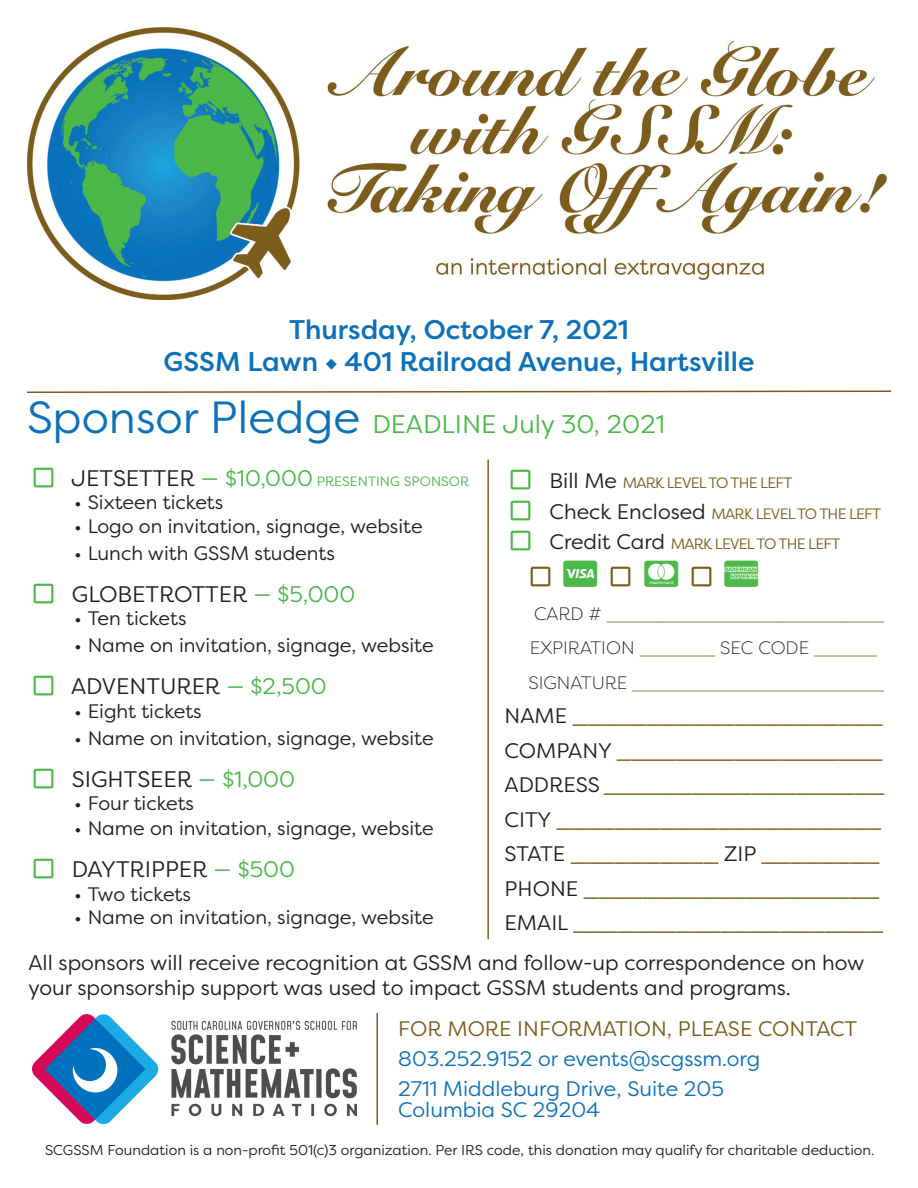
<style>
.page{position:relative;width:918px;height:1188px;background:#fff}
.page>*{position:absolute;margin:0;border:0;box-sizing:border-box;transform-origin:0 0}
.t1{font:500 27px "Filson Pro";color:#0d71b9}
.t2{font:25.5px "Filson Pro";color:#4bb848}
.t3{font:22.5px "Filson Pro";color:#231f20}
.t4{font:21px "Filson Pro";color:#7c5c1b}
.t5{font:21px/25.2px "Filson Pro";color:#231f20}
.t6{font:21px "Filson Pro";color:#0d71b9}
.t7{font:19.5px "Filson Pro";color:#231f20}
.t8{font:300 18px "Filson Pro";color:#7c5c1b}
.t9{font:300 18px "Filson Pro";color:#231f20}
.t10{font:15px "Filson Pro";letter-spacing:-.05em;color:#7c5c1b}
.t11{font:14.25px "Filson Pro";color:#231f20}
.t12{font:13.5px "Filson Pro";color:#4bb848}
.s1{font-family:"Minion Pro";font-weight:400}
.s2{font-size:45px;color:#0d71b9}
.s3{font-size:22.5px;color:#231f20}
.s4{font-size:22.5px}
.s5{color:#4bb848}
.s6{font-size:21px;color:#231f20}
.s7{color:#231f20}
.s8{color:#7c5c1b}
</style>
<div class="page">
<img style="left:32px;top:1014px;width:324px;height:110px">
<svg style="left:27px;top:390px;width:864px;height:3px"></svg>
<hr style="left:487px;top:460px;width:2px;height:479px;background:#7c5c1b">
<hr style="left:376px;top:1013px;width:2px;height:112px;background:#7c5c1b">
<img style="left:27px;top:27px;width:860px;height:272px">
<p class="t1" style="left:289px;top:311px;width:341px">Thursday, October 7, 2021</p>
<p class="t1" style="left:164px;top:343px;width:592px">GSSM Lawn <span class="s1">◆</span> 401 Railroad Avenue, Hartsville</p>
<p class="t2" style="left:27px;top:407px;width:639px"><span class="s2">Sponsor Pledge</span> DEADLINE July 30, 2021</p>
<p class="t12" style="left:71px;top:472px;width:400px"><span class="s3">JETSETTER</span> <span class="s4">— $10,000</span> PRESENTING SPONSOR</p>
<p class="t7" style="left:74px;top:490px;width:151px">• Sixteen tickets</p>
<p class="t7" style="left:74px;top:513px;width:350px">• Logo on invitation, signage, website</p>
<p class="t7" style="left:74px;top:540px;width:262px">• Lunch with GSSM students</p>
<p class="t3" style="left:72px;top:579px;width:285px">GLOBETROTTER <span class="s5">— $5,000</span></p>
<p class="t7" style="left:74px;top:606px;width:114px">• Ten tickets</p>
<p class="t7" style="left:74px;top:633px;width:361px">• Name on invitation, signage, website</p>
<p class="t3" style="left:71px;top:672px;width:257px">ADVENTURER <span class="s5">— $2,500</span></p>
<p class="t7" style="left:74px;top:698px;width:129px">• Eight tickets</p>
<p class="t7" style="left:74px;top:725px;width:361px">• Name on invitation, signage, website</p>
<p class="t3" style="left:72px;top:764px;width:225px">SIGHTSEER <span class="s5">— $1,000</span></p>
<p class="t7" style="left:74px;top:790px;width:121px">• Four tickets</p>
<p class="t7" style="left:74px;top:816px;width:361px">• Name on invitation, signage, website</p>
<p class="t3" style="left:72px;top:855px;width:225px">DAYTRIPPER <span class="s5">— $500</span></p>
<p class="t7" style="left:74px;top:881px;width:118px">• Two tickets</p>
<p class="t7" style="left:74px;top:904px;width:361px">• Name on invitation, signage, website</p>
<p class="t10" style="left:550px;top:473px;width:244px"><span class="s6">Bill Me</span> MARK LEVEL TO THE LEFT</p>
<p class="t10" style="left:550px;top:504px;width:333px"><span class="s6">Check Enclosed</span> MARK LEVEL TO THE LEFT</p>
<p class="t10" style="left:550px;top:534px;width:292px"><span class="s6">Credit Card</span> MARK LEVEL TO THE LEFT</p>
<p class="t8" style="left:534px;top:602px;width:352px"><span class="s7">CARD #</span> ______________________</p>
<p class="t9" style="left:530px;top:636px;width:349px">EXPIRATION <span class="s8">______</span> SEC CODE <span class="s8">_____</span></p>
<p class="t8" style="left:528px;top:671px;width:357px"><span class="s7">SIGNATURE</span> ____________________</p>
<p class="t4" style="left:505px;top:702px;width:380px"><span class="s7">NAME</span> _____________________</p>
<p class="t4" style="left:505px;top:737px;width:380px"><span class="s7">COMPANY</span> __________________</p>
<p class="t4" style="left:505px;top:771px;width:381px"><span class="s7">ADDRESS</span> ___________________</p>
<p class="t4" style="left:505px;top:806px;width:378px"><span class="s7">CITY</span> ______________________</p>
<p class="t4" style="left:505px;top:840px;width:376px"><span class="s7">STATE</span> __________ <span class="s7">ZIP</span> ________</p>
<p class="t4" style="left:505px;top:875px;width:376px"><span class="s7">PHONE</span> ____________________</p>
<p class="t4" style="left:505px;top:909px;width:380px"><span class="s7">EMAIL</span> _____________________</p>
<p class="t5" style="left:28px;top:949px;width:838px">All sponsors will receive recognition at GSSM and follow-up correspondence on how your sponsorship support was used to impact GSSM students and programs.</p>
<p class="t4" style="left:398px;top:1015px;width:460px">FOR MORE INFORMATION, PLEASE CONTACT</p>
<p class="t6" style="left:398px;top:1045px;width:364px">803.252.9152 or events@scgssm.org</p>
<p class="t6" style="left:398px;top:1075px;width:327px">2711 Middleburg Drive, Suite 205</p>
<p class="t6" style="left:398px;top:1096px;width:204px">Columbia SC 29204</p>
<p class="t11" style="left:45px;top:1141px;width:831px">SCGSSM Foundation is a non-profit 501(c)3 organization. Per IRS code, this donation may qualify for charitable deduction.</p>
</div>
